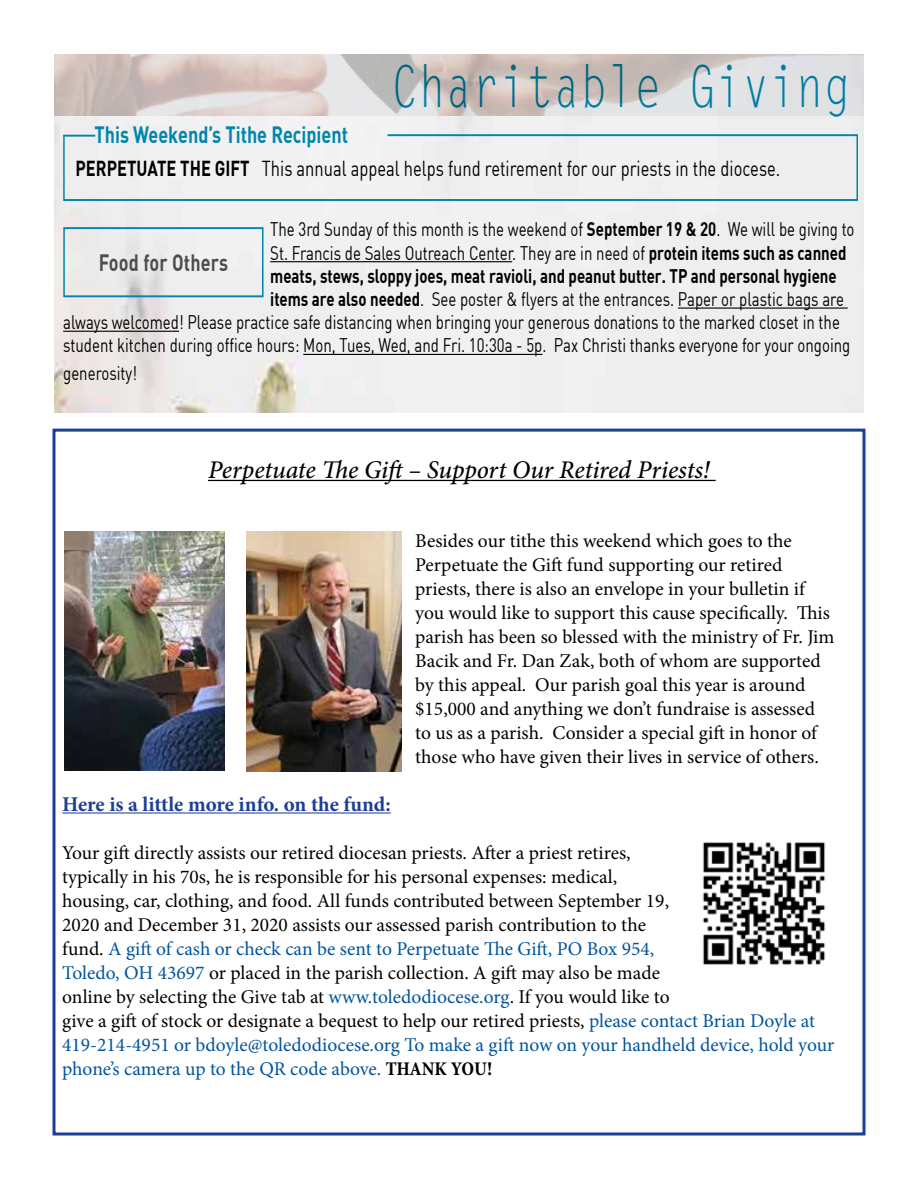
<style>
.page{position:relative;width:918px;height:1188px;background:#fff}
.page>*{position:absolute;margin:0;border:0;box-sizing:border-box;transform-origin:0 0}
.t1{font:57.9px "Letter Gothic Std";color:#0085ac;scale:.78 1}
.t2{font:italic 500 25.5px "Minion Pro";letter-spacing:-.005em;color:#000}
.t3{font:700 23.1px "DIN";color:#0085ac;scale:.78 1}
.t4{font:700 23.1px "DIN";letter-spacing:.01em;color:#4d4d4f;scale:.78 1}
.t5{font:21.3px "DIN";color:#000;scale:.78 1}
.t6{font:700 21px "Minion Pro";color:#1c3e94}
.t7{font:19.5px/24px "Minion Pro";color:#000}
.t8{font:19.35px "DIN";color:#000;scale:.78 1}
.t9{font:700 19.35px "DIN";color:#000;scale:.78 1}
.s1{font-weight:700}
.s2{color:#00549e}
.s3{font-weight:700;font-stretch:condensed}
</style>
<div class="page">
<div style="left:54px;top:116px;width:810px;height:296px;background:#eee"></div>
<img style="left:54px;top:54px;width:810px;height:62px">
<hr style="left:63px;top:135px;width:2px;height:66px;background:#0085ac">
<hr style="left:64px;top:199px;width:793px;height:2px;background:#0085ac">
<hr style="left:856px;top:135px;width:2px;height:66px;background:#0085ac">
<hr style="left:63px;top:135px;width:32px;height:2px;background:#0085ac">
<hr style="left:388px;top:134px;width:470px;height:2px;background:#0085ac">
<div style="left:63px;top:227px;width:201px;height:70px;border:2px solid #0085ac"></div>
<hr style="left:270px;top:261px;width:242px;height:1px;background:#000">
<hr style="left:678px;top:308px;width:170px;height:1px;background:#000">
<hr style="left:63px;top:331px;width:116px;height:1px;background:#000">
<hr style="left:303px;top:354px;width:239px;height:1px;background:#000">
<hr style="left:208px;top:480px;width:508px;height:1px;background:#000">
<hr style="left:62px;top:812px;width:329px;height:2px;background:#1c3e94">
<div style="left:52px;top:429px;width:814px;height:707px;border:3px solid #1c3e94"></div>
<img style="left:64px;top:532px;width:160px;height:239px">
<img style="left:246px;top:532px;width:156px;height:240px">
<img style="left:702px;top:842px;width:124px;height:123px">
<p class="t3" style="left:95px;top:120px;width:326px">This weekend’s Tithe Recipient</p>
<h1 class="t1" style="left:392px;top:53px;width:590px">Charitable Giving</h1>
<p class="t5" style="left:76px;top:155px;width:905px"><span class="s1">PERPETuaTE ThE GifT</span> This annual appeal helps fund retirement for our priests in the diocese.</p>
<p class="t8" style="left:270px;top:217px;width:750px">The 3rd Sunday of this month is the weekend of <span class="s1">September 19 &amp; 20</span>. We will be giving to</p>
<p class="t8" style="left:270px;top:241px;width:740px">St. Francis de Sales Outreach Center. They are in need of <span class="s1">protein items such as canned</span></p>
<p class="t9" style="left:270px;top:263px;width:728px">meats, stews, sloppy joes, meat ravioli, and peanut butter. TP and personal hygiene</p>
<p class="t8" style="left:270px;top:287px;width:737px"><span class="s1">items are also needed</span>. See poster &amp; flyers at the entrances. Paper or plastic bags are</p>
<p class="t8" style="left:63px;top:310px;width:997px">always welcomed! Please practice safe distancing when bringing your generous donations to the marked closet in the</p>
<p class="t8" style="left:63px;top:333px;width:1011px">student kitchen during office hours: Mon, Tues, Wed, and Fri. 10:30a - 5p. Pax Christi thanks everyone for your ongoing</p>
<p class="t8" style="left:63px;top:361px;width:96px">generosity!</p>
<p class="t4" style="left:99px;top:248px;width:167px">food for others</p>
<h2 class="t2" style="left:208px;top:452px;width:503px">Perpetuate The Gift – Support Our Retired Priests!</h2>
<p class="t7" style="left:415px;top:529px;width:421px">Besides our tithe this weekend which goes to the Perpetuate the Gift fund supporting our retired priests, there is also an envelope in your bulletin if you would like to support this cause specifically. This parish has been so blessed with the ministry of Fr. Jim Bacik and Fr. Dan Zak, both of whom are supported by this appeal. Our parish goal this year is around $15,000 and anything we don’t fundraise is assessed to us as a parish. Consider a special gift in honor of those who have given their lives in service of others.</p>
<p class="t6" style="left:62px;top:789px;width:330px">Here is a little more info. on the fund:</p>
<p class="t7" style="left:62px;top:841px;width:774px">Your gift directly assists our retired diocesan priests. After a priest retires,<br>typically in his 70s, he is responsible for his personal expenses: medical,<br>housing, car, clothing, and food. All funds contributed between September 19,<br>2020 and December 31, 2020 assists our assessed parish contribution to the<br>fund. <span class="s2">A gift of cash or check can be sent to Perpetuate The Gift, PO Box 954,<br>Toledo, OH 43697</span> or placed in the parish collection. A gift may also be made<br>online by selecting the Give tab at <span class="s2">www.toledodiocese.org</span>. If you would like to<br>give a gift of stock or designate a bequest to help our retired priests, <span class="s2">please contact Brian Doyle at 419-214-4951 or bdoyle@toledodiocese.org To make a gift now on your handheld device, hold your phone’s camera up to the QR code above.</span> <span class="s3">THANK YOU!</span></p>
</div>
